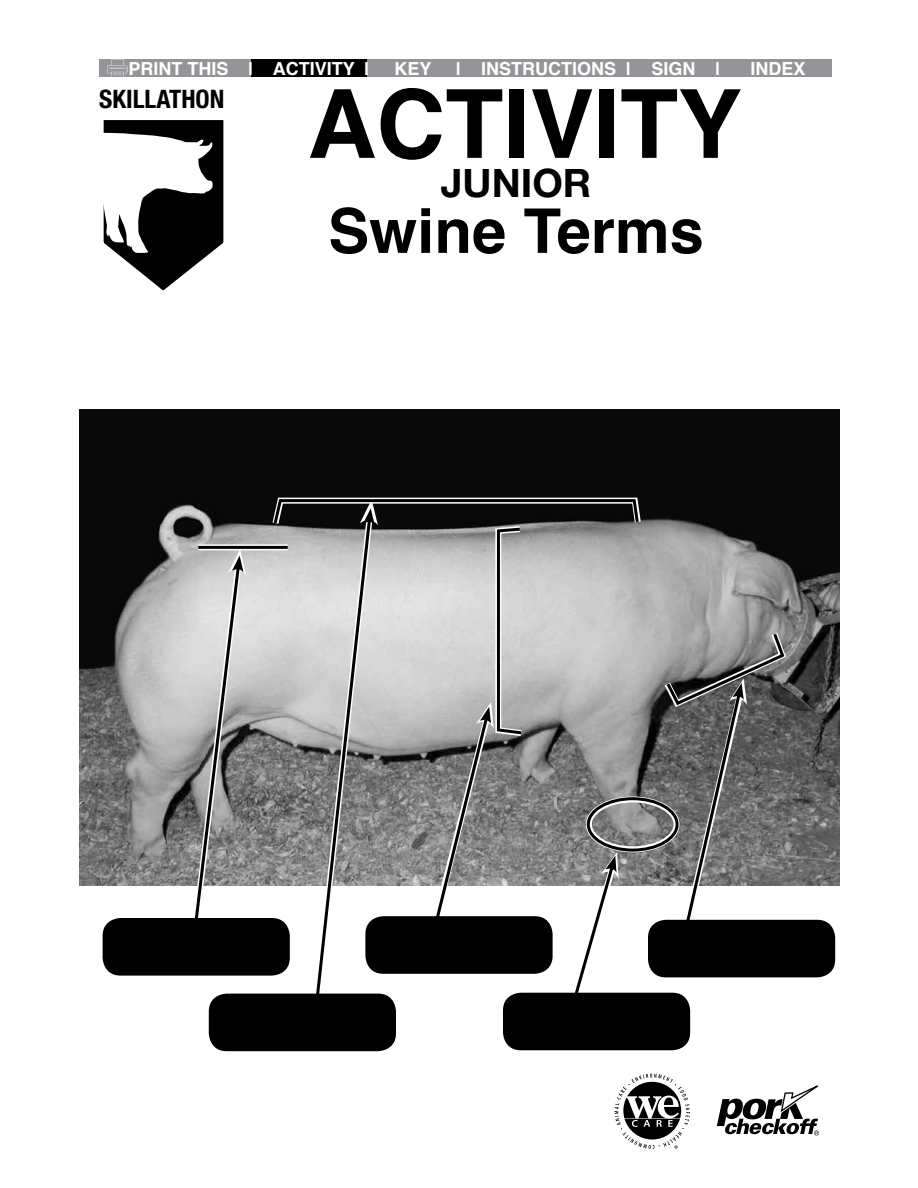
<style>
.page{position:relative;width:918px;height:1188px;background:#fff}
.page>*{position:absolute;margin:0;border:0;box-sizing:border-box;transform-origin:0 0}
.t1{font:700 95.25px "Helvetica";color:#000}
.t2{font:700 61.65px "Helvetica";color:#000}
.t3{font:700 39.3px "Helvetica Neue LT Std";color:#000}
.t4{font:700 condensed 25.5px "Helvetica Neue LT Std";color:#000}
.t5{font:700 18px "Helvetica";color:#fff}
</style>
<div class="page">
<div style="left:99px;top:59px;width:733px;height:18px;background:#939598"></div>
<div style="left:251px;top:59px;width:116px;height:18px;background:#000"></div>
<img style="left:107px;top:59px;width:21px;height:18px">
<svg style="left:103px;top:120px;width:121px;height:171px"></svg>
<svg style="left:717px;top:1085px;width:102px;height:50px"></svg>
<svg style="left:615px;top:1074px;width:75px;height:75px"></svg>
<img style="left:79px;top:409px;width:761px;height:477px">
<svg style="left:190px;top:549px;width:56px;height:369px;background:#ababab"></svg>
<div style="left:103px;top:918px;width:187px;height:58px;background:#000;border-radius:18px"></div>
<div style="left:209px;top:994px;width:187px;height:57px;background:#000;border-radius:18px"></div>
<div style="left:198px;top:544px;width:90px;height:6px;background:#e1e1e1"></div>
<hr style="left:198px;top:546px;width:90px;height:3px;background:#000">
<svg style="left:659px;top:626px;width:131px;height:295px;background:#7e7e7e"></svg>
<div style="left:648px;top:920px;width:187px;height:57px;background:#000;border-radius:18px"></div>
<svg style="left:268px;top:495px;width:377px;height:516px"></svg>
<div style="left:503px;top:993px;width:187px;height:57px;background:#000;border-radius:18px"></div>
<p class="t5" style="left:128px;top:54px;width:243px">PRINT THIS | ACTIVITY |</p>
<p class="t5" style="left:395px;top:54px;width:39px">KEY</p>
<p class="t5" style="left:456px;top:54px;width:266px">| INSTRUCTIONS | SIGN |</p>
<p class="t5" style="left:750px;top:54px;width:57px">INDEX</p>
<h3 class="t4" style="left:99px;top:84px;width:127px">SKILLATHON</h3>
<h1 class="t1" style="left:308px;top:47px;width:436px">ACTIVITY</h1>
<h3 class="t3" style="left:441px;top:159px;width:152px">JUNIOR</h3>
<h2 class="t2" style="left:328px;top:181px;width:377px">Swine Terms</h2>
</div>
